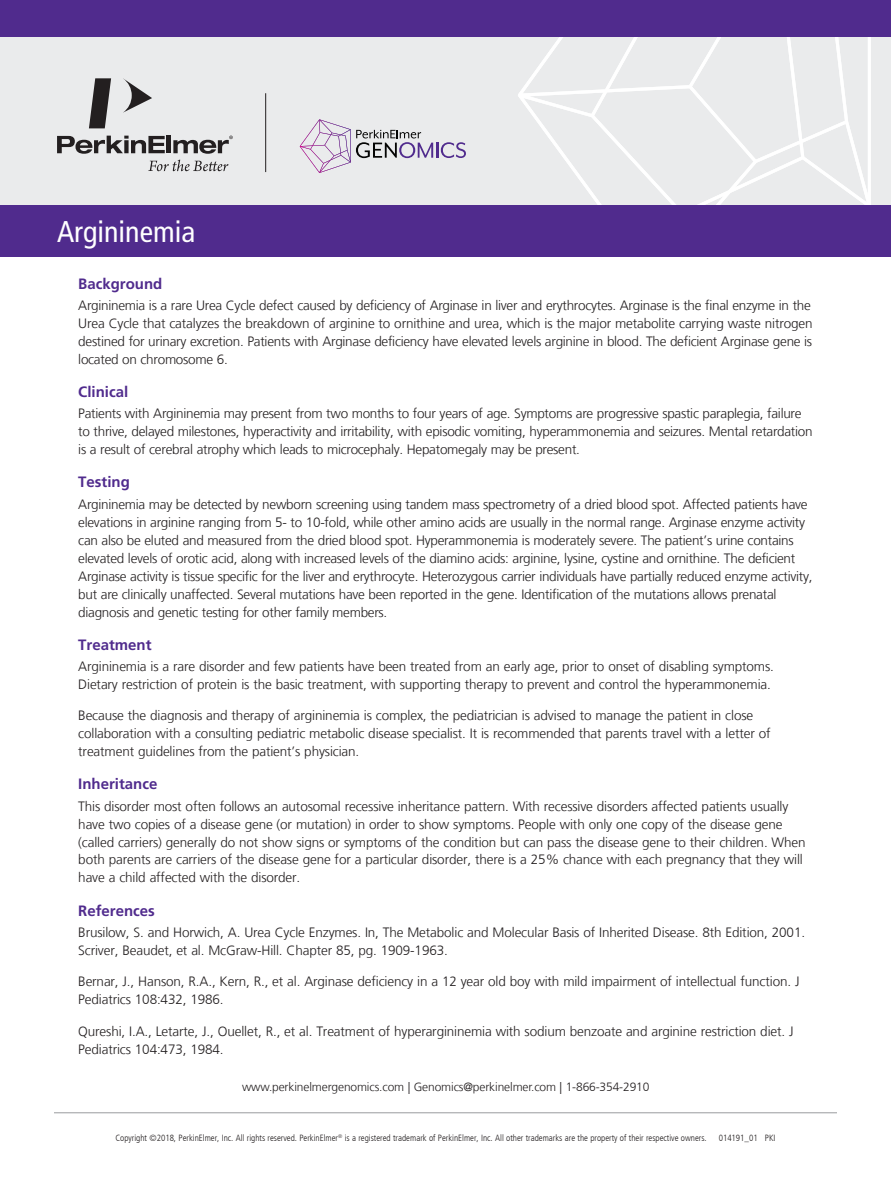
<style>
.page{position:relative;width:891px;height:1188px;background:#fff}
.page>*{position:absolute;margin:0;border:0;box-sizing:border-box;transform-origin:0 0}
.t1{font:condensed 30px "Frutiger LT Com";color:#fff}
.t2{font:700 15px "Frutiger LT Com";color:#502b8d}
.t3{font:300 13.5px/18px "Frutiger LT Com";letter-spacing:-.01em;color:#231f20}
.t4{font:300 12px "Frutiger LT Com";letter-spacing:-.01em;color:#231f20}
.t5{font:300 condensed 9px "Frutiger LT Com";color:#231f20}
</style>
<div class="page">
<div style="left:0;top:36px;width:891px;height:169px;background:#eaebec"></div>
<svg style="left:518px;top:36px;width:353px;height:169px;background:#eaebed"></svg>
<div style="left:0;top:0;width:891px;height:36px;background:#502b8d"></div>
<svg style="left:351px;top:119px;width:115px;height:54px;background:#d2d1d7"></svg>
<img style="left:300px;top:119px;width:51px;height:54px">
<svg style="left:57px;top:136px;width:108px;height:18px;background:#898788"></svg>
<hr style="left:167px;top:136px;width:4px;height:17px;background:#231f20">
<svg style="left:123px;top:78px;width:29px;height:35px"></svg>
<svg style="left:89px;top:78px;width:22px;height:50px"></svg>
<svg style="left:173px;top:136px;width:60px;height:18px"></svg>
<svg style="left:148px;top:160px;width:80px;height:11px"></svg>
<hr style="left:265px;top:93px;width:1px;height:79px;background:#231f20">
<div style="left:0;top:205px;width:891px;height:51px;background:#502b8d"></div>
<hr style="left:54px;top:1112px;width:783px;height:1px;background:#999b9e">
<h1 class="t1" style="left:57px;top:214px;width:140px">Argininemia</h1>
<p class="t2" style="left:78px;top:275px;width:86px">Background</p>
<p class="t3" style="left:78px;top:296px;width:736px">Argininemia is a rare Urea Cycle defect caused by deficiency of Arginase in liver and erythrocytes. Arginase is the final enzyme in the Urea Cycle that catalyzes the breakdown of arginine to ornithine and urea, which is the major metabolite carrying waste nitrogen destined for urinary excretion. Patients with Arginase deficiency have elevated levels arginine in blood. The deficient Arginase gene is located on chromosome 6.</p>
<p class="t2" style="left:78px;top:383px;width:52px">Clinical</p>
<p class="t3" style="left:78px;top:405px;width:736px">Patients with Argininemia may present from two months to four years of age. Symptoms are progressive spastic paraplegia, failure to thrive, delayed milestones, hyperactivity and irritability, with episodic vomiting, hyperammonemia and seizures. Mental retardation is a result of cerebral atrophy which leads to microcephaly. Hepatomegaly may be present.</p>
<p class="t2" style="left:78px;top:473px;width:53px">Testing</p>
<p class="t3" style="left:78px;top:495px;width:736px">Argininemia may be detected by newborn screening using tandem mass spectrometry of a dried blood spot. Affected patients have elevations in arginine ranging from 5- to 10-fold, while other amino acids are usually in the normal range. Arginase enzyme activity can also be eluted and measured from the dried blood spot. Hyperammonemia is moderately severe. The patient’s urine contains elevated levels of orotic acid, along with increased levels of the diamino acids: arginine, lysine, cystine and ornithine. The deficient Arginase activity is tissue specific for the liver and erythrocyte. Heterozygous carrier individuals have partially reduced enzyme activity, but are clinically unaffected. Several mutations have been reported in the gene. Identification of the mutations allows prenatal diagnosis and genetic testing for other family members.</p>
<p class="t2" style="left:78px;top:636px;width:75px">Treatment</p>
<p class="t3" style="left:78px;top:657px;width:697px">Argininemia is a rare disorder and few patients have been treated from an early age, prior to onset of disabling symptoms.<br>Dietary restriction of protein is the basic treatment, with supporting therapy to prevent and control the hyperammonemia.</p>
<p class="t3" style="left:78px;top:707px;width:694px">Because the diagnosis and therapy of argininemia is complex, the pediatrician is advised to manage the patient in close collaboration with a consulting pediatric metabolic disease specialist. It is recommended that parents travel with a letter of treatment guidelines from the patient’s physician.</p>
<p class="t2" style="left:78px;top:775px;width:81px">Inheritance</p>
<p class="t3" style="left:78px;top:797px;width:729px">This disorder most often follows an autosomal recessive inheritance pattern. With recessive disorders affected patients usually have two copies of a disease gene (or mutation) in order to show symptoms. People with only one copy of the disease gene (called carriers) generally do not show signs or symptoms of the condition but can pass the disease gene to their children. When both parents are carriers of the disease gene for a particular disorder, there is a 25% chance with each pregnancy that they will have a child affected with the disorder.</p>
<p class="t2" style="left:78px;top:901px;width:78px">References</p>
<p class="t3" style="left:78px;top:923px;width:728px">Brusilow, S. and Horwich, A. Urea Cycle Enzymes. In, The Metabolic and Molecular Basis of Inherited Disease. 8th Edition, 2001.<br>Scriver, Beaudet, et al. McGraw-Hill. Chapter 85, pg. 1909-1963.</p>
<p class="t3" style="left:78px;top:973px;width:723px">Bernar, J., Hanson, R.A., Kern, R., et al. Arginase deficiency in a 12 year old boy with mild impairment of intellectual function. J<br>Pediatrics 108:432, 1986.</p>
<p class="t3" style="left:78px;top:1022px;width:717px">Qureshi, I.A., Letarte, J., Ouellet, R., et al. Treatment of hyperargininemia with sodium benzoate and arginine restriction diet. J<br>Pediatrics 104:473, 1984.</p>
<p class="t4" style="left:242px;top:1080px;width:409px">www.perkinelmergenomics.com | Genomics@perkinelmer.com | 1-866-354-2910</p>
<p class="t5" style="left:115px;top:1133px;width:593px">Copyright ©2018, PerkinElmer, Inc. All rights reserved. PerkinElmer<sup>®</sup> is a registered trademark of PerkinElmer, Inc. All other trademarks are the property of their respective owners.</p>
<p class="t5" style="left:719px;top:1133px;width:58px">014191_01 PKI</p>
</div>
